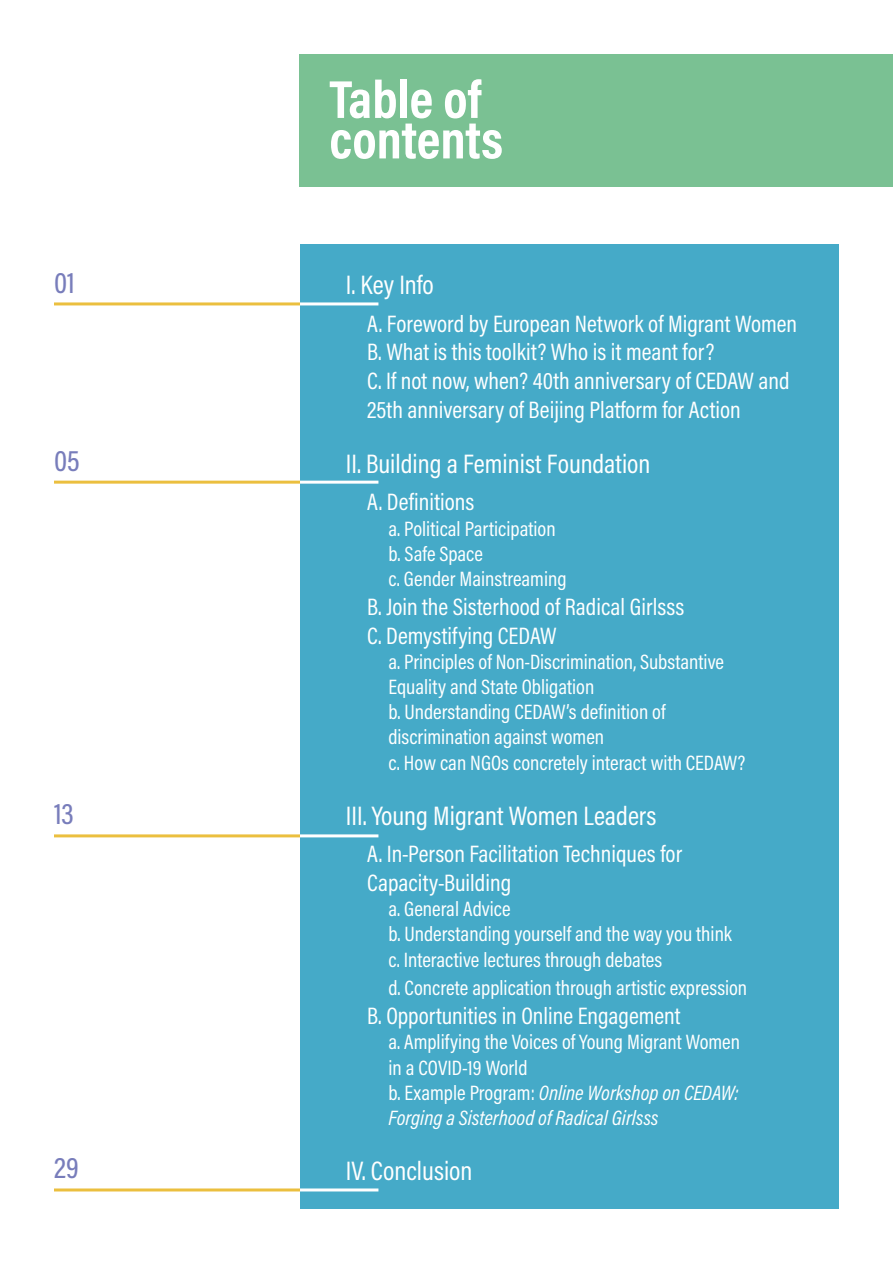
<style>
.page{position:relative;width:893px;height:1263px;background:#fff}
.page>*{position:absolute;margin:0;border:0;box-sizing:border-box;transform-origin:0 0}
.t1{font:54px/40.5px "Acumin Variable Concept";letter-spacing:-.07em;color:#fff}
.t2{font:30px "Acumin Variable Concept";letter-spacing:-.1em;color:#787dbb}
.t3{font:27px "Acumin Variable Concept";letter-spacing:-.1em;color:#fff}
.t4{font:24px/28.8px "Acumin Variable Concept";letter-spacing:-.095em;color:#fff}
.t5{font:24px "Acumin Variable Concept";letter-spacing:-.065em;color:#fff}
.t6{font:21px/25.2px "Acumin Variable Concept";letter-spacing:-.09em;color:#fff}
</style>
<div class="page">
<div style="left:300px;top:54px;width:593px;height:132px;background:#7ac193"></div>
<div style="left:300px;top:245px;width:539px;height:964px;background:#45aac8"></div>
<hr style="left:54px;top:302px;width:324px;height:3px;background:#ebbf3f">
<hr style="left:54px;top:834px;width:324px;height:3px;background:#ebbf3f">
<hr style="left:54px;top:481px;width:324px;height:3px;background:#ebbf3f">
<hr style="left:54px;top:1188px;width:324px;height:3px;background:#ebbf3f">
<h2 class="t2" style="left:54px;top:261px;width:25px">01</h2>
<h2 class="t2" style="left:54px;top:440px;width:30px">05</h2>
<h2 class="t2" style="left:54px;top:792px;width:25px">13</h2>
<h1 class="t1" style="left:329px;top:77px;width:177px">Table of contents</h1>
<p class="t3" style="left:346px;top:266px;width:92px">I. Key Info</p>
<p class="t4" style="left:367px;top:308px;width:434px">A. Foreword by European Network of Migrant Women B. What is this toolkit? Who is it meant for?<br>C. If not now, when? 40th anniversary of CEDAW and 25th anniversary of Beijing Platform for Action</p>
<p class="t3" style="left:346px;top:445px;width:309px">II. Building a Feminist Foundation</p>
<p class="t5" style="left:367px;top:486px;width:111px">A. Definitions</p>
<p class="t6" style="left:388px;top:515px;width:182px">a. Political Participation b. Safe Space<br>c. Gender Mainstreaming</p>
<p class="t4" style="left:367px;top:591px;width:320px">B. Join the Sisterhood of Radical Girlsss<br>C. Demystifying CEDAW</p>
<p class="t6" style="left:388px;top:648px;width:361px">a. Principles of Non-Discrimination, Substantive Equality and State Obligation<br>b. Understanding CEDAW’s definition of discrimination against women<br>c. How can NGOs concretely interact with CEDAW?</p>
<p class="t3" style="left:346px;top:797px;width:314px">III. Young Migrant Women Leaders</p>
<p class="t4" style="left:367px;top:838px;width:318px">A. In-Person Facilitation Techniques for<br>Capacity-Building</p>
<p class="t6" style="left:388px;top:895px;width:347px">a. General Advice<br>b. Understanding yourself and the way you think c. Interactive lectures through debates</p>
<p class="t6" style="left:388px;top:974px;width:363px">d. Concrete application through artistic expression</p>
<p class="t4" style="left:367px;top:1000px;width:316px">B. Opportunities in Online Engagement</p>
<p class="t6" style="left:388px;top:1028px;width:355px">a. Amplifying the Voices of Young Migrant Women in a COVID-19 World<br>b. Example Program: Online Workshop on CEDAW:<br>Forging a Sisterhood of Radical Girlsss</p>
<h2 class="t2" style="left:54px;top:1146px;width:29px">29</h2>
<p class="t3" style="left:346px;top:1152px;width:131px">IV. Conclusion</p>
</div>
